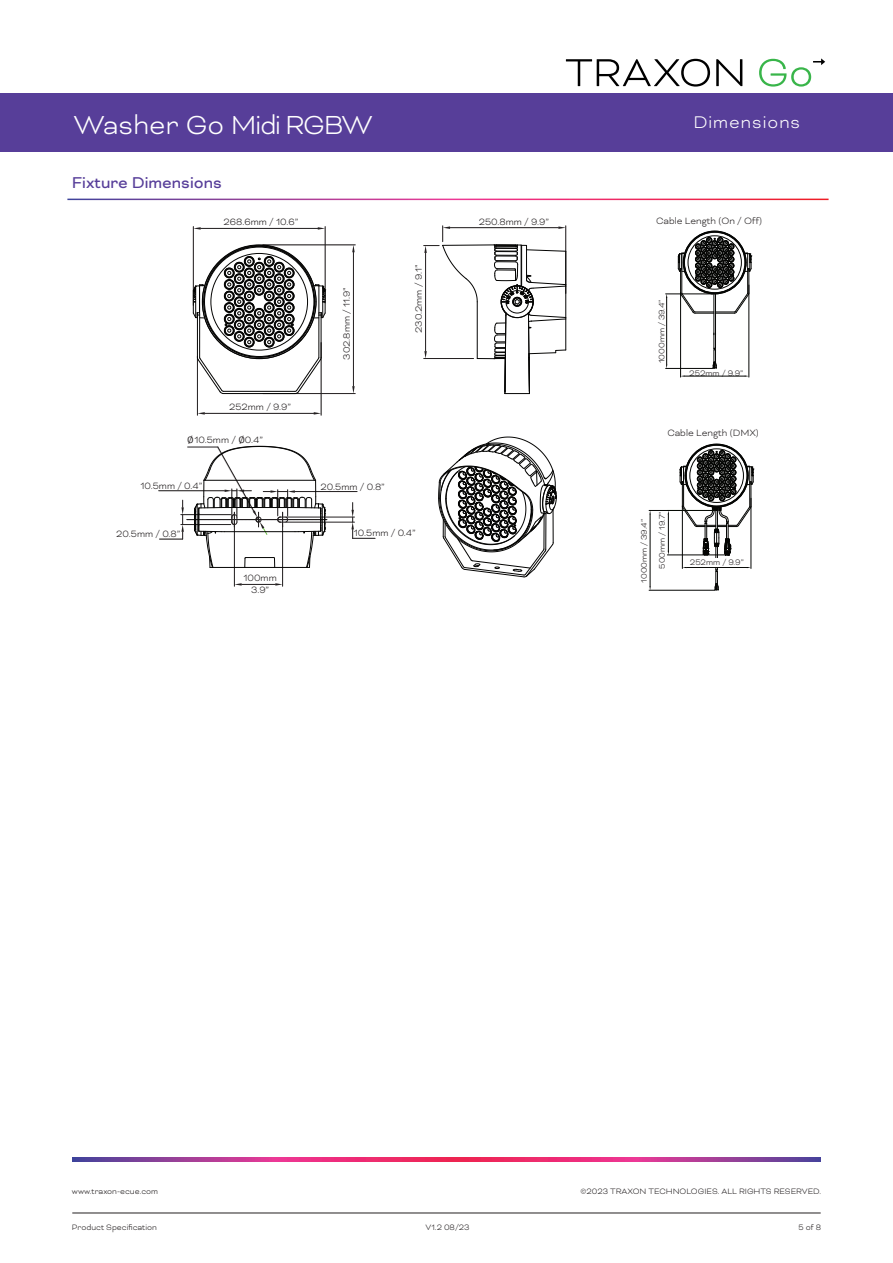
<style>
.page{position:relative;width:893px;height:1263px;background:#fff}
.page>*{position:absolute;margin:0;border:0;box-sizing:border-box;transform-origin:0 0}
.t1{font:300 30px "Bicyclette";letter-spacing:-.04em;color:#fff}
.t2{font:300 19.5px "Bicyclette";letter-spacing:.05em;color:#fff}
.Table_Header{font:18px "Bicyclette";color:#573e99}
.t3{font:300 10.5px/12.6px "Bicyclette";color:#231f20;text-align:center}
.t4{font:300 9.15px/18px "Bicyclette";color:#231f20}
.t5{font:300 9px "Bicyclette";color:#231f20}
.s1{font-family:"Cambria Math";font-weight:400}
.s2{font-family:"Cambria";font-weight:400}
</style>
<div class="page">
<hr style="left:72px;top:1213px;width:749px;height:1px;background:#231f20">
<svg style="left:72px;top:1157px;width:749px;height:4px;background:#c13585"></svg>
<div style="left:0;top:94px;width:893px;height:58px;background:#573e99"></div>
<svg style="left:566px;top:59px;width:144px;height:28px"></svg>
<svg style="left:716px;top:59px;width:26px;height:27px"></svg>
<svg style="left:759px;top:58px;width:66px;height:29px"></svg>
<hr style="left:193px;top:227px;width:1px;height:78px;background:#231f20">
<hr style="left:325px;top:227px;width:1px;height:76px;background:#231f20">
<hr style="left:201px;top:228px;width:117px;height:1px;background:#231f20">
<svg style="left:193px;top:227px;width:8px;height:3px"></svg>
<svg style="left:318px;top:227px;width:7px;height:3px"></svg>
<hr style="left:263px;top:245px;width:92px;height:1px;background:#231f20">
<hr style="left:263px;top:393px;width:92px;height:1px;background:#231f20">
<hr style="left:353px;top:252px;width:1px;height:134px;background:#231f20">
<svg style="left:352px;top:245px;width:3px;height:7px"></svg>
<svg style="left:352px;top:386px;width:3px;height:8px"></svg>
<hr style="left:197px;top:356px;width:1px;height:59px;background:#231f20">
<hr style="left:321px;top:343px;width:1px;height:72px;background:#231f20">
<hr style="left:205px;top:413px;width:109px;height:1px;background:#231f20">
<svg style="left:197px;top:412px;width:8px;height:3px"></svg>
<svg style="left:314px;top:412px;width:7px;height:3px"></svg>
<svg style="left:193px;top:245px;width:133px;height:149px"></svg>
<hr style="left:529px;top:358px;width:1px;height:32px;background:#050504">
<svg style="left:424px;top:226px;width:142px;height:134px"></svg>
<hr style="left:505px;top:360px;width:1px;height:32px;background:#050504">
<svg style="left:505px;top:390px;width:25px;height:4px"></svg>
<svg style="left:438px;top:437px;width:119px;height:140px"></svg>
<hr style="left:234px;top:521px;width:1px;height:65px;background:#231f20">
<hr style="left:282px;top:526px;width:1px;height:60px;background:#231f20">
<hr style="left:242px;top:584px;width:33px;height:1px;background:#231f20">
<svg style="left:234px;top:583px;width:8px;height:3px"></svg>
<svg style="left:275px;top:583px;width:8px;height:3px"></svg>
<hr style="left:286px;top:522px;width:68px;height:1px;background:#231f20">
<hr style="left:286px;top:517px;width:68px;height:1px;background:#231f20">
<svg style="left:351px;top:503px;width:24px;height:36px"></svg>
<hr style="left:295px;top:491px;width:62px;height:1px;background:#231f20">
<svg style="left:159px;top:446px;width:168px;height:122px"></svg>
<hr style="left:667px;top:555px;width:58px;height:1px;background:#040503">
<hr style="left:668px;top:514px;width:1px;height:37px;background:#040503">
<hr style="left:649px;top:590px;width:66px;height:1px;background:#040503">
<hr style="left:649px;top:510px;width:66px;height:1px;background:#040503">
<hr style="left:650px;top:514px;width:1px;height:72px;background:#040503">
<svg style="left:680px;top:444px;width:74px;height:146px"></svg>
<div style="left:685px;top:558px;width:62px;height:8px;background:#fff"></div>
<svg style="left:678px;top:231px;width:74px;height:83px"></svg>
<div style="left:688px;top:236px;width:54px;height:53px;border:1px solid #040503;border-radius:50%"></div>
<div style="left:684px;top:232px;width:61px;height:61px;border:1px solid #040503;border-radius:50%"></div>
<svg style="left:713px;top:333px;width:4px;height:36px"></svg>
<hr style="left:715px;top:294px;width:1px;height:41px;background:#040503">
<hr style="left:714px;top:294px;width:1px;height:41px;background:#040503">
<hr style="left:680px;top:292px;width:1px;height:85px;background:#040503">
<hr style="left:749px;top:285px;width:1px;height:92px;background:#040503">
<hr style="left:685px;top:376px;width:60px;height:1px;background:#040503">
<hr style="left:666px;top:368px;width:47px;height:1px;background:#040503">
<hr style="left:666px;top:294px;width:47px;height:1px;background:#040503">
<hr style="left:666px;top:298px;width:1px;height:66px;background:#040503">
<h1 class="t1" style="left:74px;top:107px;width:301px">Washer Go Midi RGBW</h1>
<h2 class="t2" style="left:693px;top:111px;width:108px">Dimensions</h2>
<p class="Table_Header" style="left:72px;top:173px;width:151px">Fixture Dimensions</p>
<p class="t3" style="left:223px;top:215px;width:76px">268.6mm / 10.6”</p>
<p class="t3" style="left:229px;top:400px;width:63px">252mm / 9.9”</p>
<p class="t3" style="left:187px;top:434px;width:77px"><span class="s1">∅</span>10.5mm / <span class="s2">∅</span>0.4”</p>
<p class="t3" style="left:140px;top:479px;width:63px">10.5mm / 0.4”</p>
<p class="t3" style="left:116px;top:527px;width:66px">20.5mm / 0.8”</p>
<p class="t3" style="left:244px;top:571px;width:35px">100mm<br>3.9”</p>
<p class="t3" style="left:340px;top:360px;width:74px;rotate:-90deg">302.8mm / 11.9”</p>
<p class="t3" style="left:412px;top:333px;width:69px;rotate:-90deg">230.2mm / 9.1”</p>
<p class="t3" style="left:321px;top:480px;width:66px">20.5mm / 0.8”</p>
<p class="t3" style="left:354px;top:526px;width:63px">10.5mm / 0.4”</p>
<p class="t3" style="left:479px;top:215px;width:72px">250.8mm / 9.9”</p>
<p class="t3" style="left:656px;top:215px;width:107px">Cable Length (On / Off)</p>
<p class="t4" style="left:652px;top:363px;width:65px;rotate:-90deg">1000mm / 39.4”</p>
<p class="t4" style="left:689px;top:364px;width:56px">252mm / 9.9”</p>
<p class="t3" style="left:667px;top:426px;width:93px">Cable Length (DMX)</p>
<p class="t4" style="left:635px;top:569px;width:59px;text-indent:-14px;rotate:-90deg">1000mm / 39.4”<br>500mm / 19.7”</p>
<p class="t4" style="left:690px;top:553px;width:56px">252mm / 9.9”</p>
<p class="t5" style="left:72px;top:1186px;width:88px">www.traxon-ecue.com</p>
<p class="t5" style="left:581px;top:1186px;width:242px">©2023 TRAXON TECHNOLOGIES. ALL RIGHTS RESERVED.</p>
<p class="t5" style="left:72px;top:1221px;width:87px">Product Specification</p>
<p class="t5" style="left:426px;top:1221px;width:45px">V1.2 08/23</p>
<p class="t5" style="left:798px;top:1221px;width:24px">5 of 8</p>
</div>
